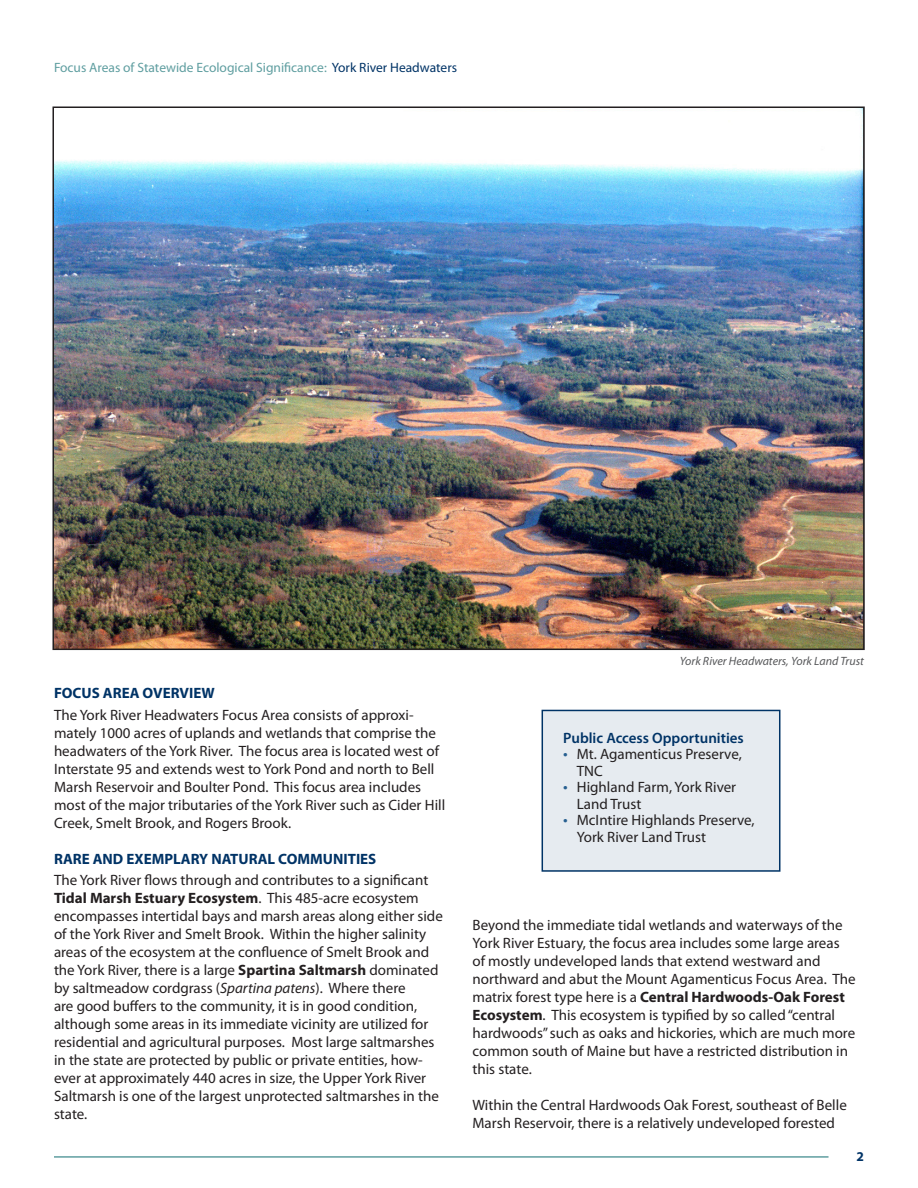
<style>
.page{position:relative;width:918px;height:1188px;background:#fff}
.page>*{position:absolute;margin:0;border:0;box-sizing:border-box;transform-origin:0 0}
.Paragraph{font:15px/18px "Myriad Pro";color:#231f20}
.Box_-_bullets{font:15px/16.5px "Myriad Pro";color:#231f20}
.Heading_1{font:700 15px "Myriad Pro";color:#036}
.Box_-_Heading{font:600 15px "Myriad Pro";color:#036}
.t1{font:13.5px "Myriad Pro";color:#5f9ea0}
.t2{font:700 13.5px "Myriad Pro";color:#036}
.Caption_-_Right_Just{font:italic 12px "Myriad Pro";color:#57585a}
.s1{color:#036}
.s2{font-weight:700}
.s3{font-style:italic}
.s4{font-size:16.5px;color:#286091}
</style>
<div class="page">
<hr style="left:54px;top:1156px;width:775px;height:2px;background:#5f9ea0">
<img style="left:55px;top:109px;width:807px;height:538px">
<div style="left:542px;top:710px;width:238px;height:161px;background:#e6ebf0"></div>
<div style="left:542px;top:710px;width:238px;height:162px;border:2px solid #036"></div>
<p class="t1" style="left:54px;top:59px;width:405px">Focus Areas of Statewide Ecological Significance: <span class="s1">York River Headwaters</span></p>
<p class="Heading_1" style="left:54px;top:684px;width:162px">FOCUS AREA OVERVIEW</p>
<p class="Paragraph" style="left:54px;top:705px;width:393px">The York River Headwaters Focus Area consists of approxi&shy;mately 1000 acres of uplands and wetlands that comprise the headwaters of the York River. The focus area is located west of Interstate 95 and extends west to York Pond and north to Bell Marsh Reservoir and Boulter Pond. This focus area includes most of the major tributaries of the York River such as Cider Hill Creek, Smelt Brook, and Rogers Brook.</p>
<p class="Heading_1" style="left:54px;top:849px;width:324px">RARE AND EXEMPLARY NATURAL COMMUNITIES</p>
<p class="Paragraph" style="left:54px;top:871px;width:390px">The York River flows through and contributes to a significant <span class="s2">Tidal Marsh Estuary Ecosystem</span>. This 485-acre ecosystem encompasses intertidal bays and marsh areas along either side of the York River and Smelt Brook. Within the higher salinity areas of the ecosystem at the confluence of Smelt Brook and the York River, there is a large <span class="s2">Spartina Saltmarsh</span> dominated by saltmeadow cordgrass (<span class="s3">Spartina patens</span>). Where there<br>are good buffers to the community, it is in good condition, although some areas in its immediate vicinity are utilized for residential and agricultural purposes. Most large saltmarshes in the state are protected by public or private entities, how&shy;ever at approximately 440 acres in size, the Upper York River Saltmarsh is one of the largest unprotected saltmarshes in the state.</p>
<p class="Caption_-_Right_Just" style="left:680px;top:654px;width:186px">York River Headwaters, York Land Trust</p>
<p class="Box_-_Heading" style="left:563px;top:728px;width:182px">Public Access Opportunities</p>
<p class="Box_-_bullets" style="left:577px;top:746px;width:166px;text-indent:-14px"><span class="s4">•</span> Mt. Agamenticus Preserve,<br>TNC</p>
<p class="Box_-_bullets" style="left:577px;top:779px;width:161px;text-indent:-14px"><span class="s4">•</span> Highland Farm, York River<br>Land Trust</p>
<p class="Box_-_bullets" style="left:577px;top:812px;width:179px;text-indent:-14px"><span class="s4">•</span> McIntire Highlands Preserve,<br>York River Land Trust</p>
<p class="Paragraph" style="left:472px;top:916px;width:385px">Beyond the immediate tidal wetlands and waterways of the York River Estuary, the focus area includes some large areas of mostly undeveloped lands that extend westward and northward and abut the Mount Agamenticus Focus Area. The matrix forest type here is a <span class="s2">Central Hardwoods-Oak Forest Ecosystem</span>. This ecosystem is typified by so called “central hardwoods” such as oaks and hickories, which are much more common south of Maine but have a restricted distribution in this state.</p>
<p class="Paragraph" style="left:472px;top:1096px;width:376px">Within the Central Hardwoods Oak Forest, southeast of Belle<br>Marsh Reservoir, there is a relatively undeveloped forested</p>
<p class="t2" style="left:857px;top:1148px;width:9px">2</p>
</div>
